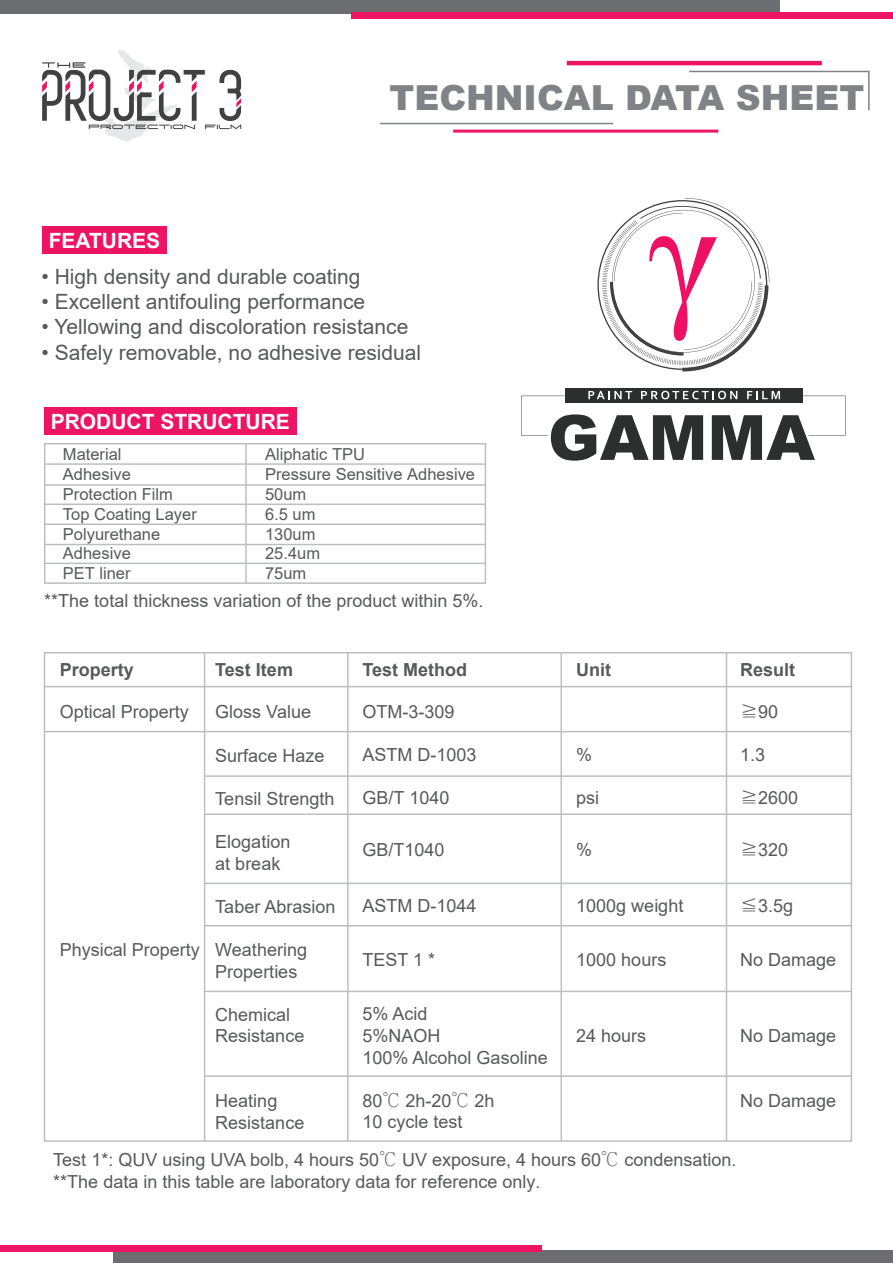
<style>
.page{position:relative;width:893px;height:1263px;background:#fff}
.page>*{position:absolute;margin:0;border:0;box-sizing:border-box;transform-origin:0 0}
.t1{font:900 34.5px "Arial";color:#808285}
.t2{font:21px "Arial";color:#58595b}
.t3{font:700 21px "Arial";color:#fff}
.t4{font:18px/21.6px "Arial";color:#58595b}
.t5{font:700 18px "Arial";color:#58595b}
.t6{font:16.5px/19.8px "Arial";color:#58595b}
.s1{font-family:"Adobe Ming Std";font-weight:300}
</style>
<div class="page">
<svg style="left:42px;top:50px;width:199px;height:92px"></svg>
<svg style="left:689px;top:70px;width:181px;height:41px"></svg>
<hr style="left:567px;top:61px;width:255px;height:4px;background:#ed1464">
<hr style="left:380px;top:123px;width:233px;height:1px;background:#808285">
<hr style="left:453px;top:130px;width:265px;height:3px;background:#ed1464">
<div style="left:114px;top:1250px;width:779px;height:13px;background:#6d6e71"></div>
<div style="left:0;top:1245px;width:542px;height:6px;background:#ed1464"></div>
<div style="left:0;top:0;width:779px;height:14px;background:#6d6e71"></div>
<div style="left:351px;top:13px;width:542px;height:6px;background:#ed1464"></div>
<div style="left:44px;top:443px;width:442px;height:141px;border:2px solid #bcbec0"></div>
<hr style="left:45px;top:463px;width:440px;height:2px;background:#bcbec0">
<hr style="left:45px;top:484px;width:440px;height:2px;background:#bcbec0">
<hr style="left:45px;top:503px;width:440px;height:2px;background:#bcbec0">
<hr style="left:45px;top:523px;width:440px;height:2px;background:#bcbec0">
<hr style="left:45px;top:544px;width:440px;height:1px;background:#bcbec0">
<hr style="left:45px;top:563px;width:440px;height:1px;background:#bcbec0">
<hr style="left:245px;top:444px;width:2px;height:139px;background:#bcbec0">
<hr style="left:44px;top:686px;width:807px;height:1px;background:#bcbec0">
<hr style="left:44px;top:731px;width:807px;height:1px;background:#bcbec0">
<hr style="left:205px;top:775px;width:646px;height:2px;background:#bcbec0">
<hr style="left:205px;top:813px;width:646px;height:2px;background:#bcbec0">
<hr style="left:205px;top:883px;width:646px;height:1px;background:#bcbec0">
<hr style="left:205px;top:925px;width:646px;height:1px;background:#bcbec0">
<hr style="left:205px;top:991px;width:646px;height:1px;background:#bcbec0">
<hr style="left:205px;top:1075px;width:646px;height:2px;background:#bcbec0">
<hr style="left:204px;top:653px;width:1px;height:488px;background:#bcbec0">
<hr style="left:347px;top:653px;width:2px;height:488px;background:#bcbec0">
<hr style="left:560px;top:653px;width:2px;height:488px;background:#bcbec0">
<hr style="left:726px;top:653px;width:1px;height:488px;background:#bcbec0">
<div style="left:43px;top:227px;width:124px;height:27px;background:#ed1464"></div>
<div style="left:45px;top:408px;width:252px;height:27px;background:#ed1464"></div>
<div style="left:565px;top:388px;width:237px;height:15px;background:#2c2f2e"></div>
<svg style="left:521px;top:391px;width:324px;height:70px"></svg>
<svg style="left:597px;top:198px;width:172px;height:173px"></svg>
<p class="t3" style="left:49px;top:226px;width:113px">FEATURES</p>
<h1 class="t1" style="left:390px;top:73px;width:476px">TECHNICAL DATA SHEET</h1>
<p class="t2" style="left:42px;top:262px;width:321px">• High density and durable coating</p>
<p class="t2" style="left:42px;top:287px;width:325px">• Excellent antifouling performance</p>
<p class="t2" style="left:42px;top:313px;width:368px">• Yellowing and discoloration resistance</p>
<p class="t2" style="left:42px;top:338px;width:381px">• Safely removable, no adhesive residual</p>
<p class="t3" style="left:51px;top:407px;width:241px">PRODUCT STRUCTURE</p>
<p class="t6" style="left:63px;top:444px;width:135px">Material<br>Adhesive<br>Protection Film<br>Top Coating Layer<br>Polyurethane<br>Adhesive<br>PET liner</p>
<p class="t6" style="left:265px;top:444px;width:212px">Aliphatic TPU<br>Pressure Sensitive Adhesive<br>50um<br>6.5 um<br>130um<br>25.4um<br>75um</p>
<p class="t4" style="left:44px;top:589px;width:441px">**The total thickness variation of the product within 5%.</p>
<p class="t5" style="left:60px;top:657px;width:76px">Property</p>
<p class="t4" style="left:60px;top:701px;width:131px">Optical Property</p>
<p class="t4" style="left:60px;top:938px;width:142px">Physical Property</p>
<p class="t5" style="left:215px;top:657px;width:79px">Test Item</p>
<p class="t4" style="left:215px;top:701px;width:97px">Gloss Value</p>
<p class="t4" style="left:215px;top:744px;width:111px">Surface Haze</p>
<p class="t4" style="left:215px;top:787px;width:121px">Tensil Strength</p>
<p class="t4" style="left:215px;top:831px;width:77px">Elogation at break</p>
<p class="t4" style="left:215px;top:895px;width:122px">Taber Abrasion</p>
<p class="t4" style="left:215px;top:939px;width:93px">Weathering<br>Properties</p>
<p class="t4" style="left:215px;top:1003px;width:91px">Chemical<br>Resistance</p>
<p class="t4" style="left:215px;top:1090px;width:91px">Heating<br>Resistance</p>
<p class="t5" style="left:363px;top:657px;width:106px">Test Method</p>
<p class="t4" style="left:363px;top:701px;width:94px">OTM-3-309</p>
<p class="t4" style="left:363px;top:744px;width:116px">ASTM D-1003</p>
<p class="t4" style="left:363px;top:787px;width:89px">GB/T 1040</p>
<p class="t4" style="left:363px;top:839px;width:84px">GB/T1040</p>
<p class="t4" style="left:363px;top:895px;width:116px">ASTM D-1044</p>
<p class="t4" style="left:363px;top:948px;width:74px">TEST 1 *</p>
<p class="t4" style="left:363px;top:1003px;width:187px">5% Acid<br>5%NAOH<br>100% Alcohol Gasoline</p>
<p class="t4" style="left:363px;top:1089px;width:134px">80<span class="s1">℃</span> 2h-20<span class="s1">℃</span> 2h<br>10 cycle test</p>
<p class="t5" style="left:576px;top:657px;width:36px">Unit</p>
<p class="t4" style="left:576px;top:744px;width:18px">%</p>
<p class="t4" style="left:576px;top:787px;width:25px">psi</p>
<p class="t4" style="left:576px;top:839px;width:18px">%</p>
<p class="t4" style="left:576px;top:895px;width:109px">1000g weight</p>
<p class="t4" style="left:576px;top:948px;width:92px">1000 hours</p>
<p class="t4" style="left:576px;top:1025px;width:72px">24 hours</p>
<p class="t5" style="left:740px;top:657px;width:57px">Result</p>
<p class="t4" style="left:740px;top:701px;width:40px"><span class="s1">≧</span>90</p>
<p class="t4" style="left:740px;top:744px;width:27px">1.3</p>
<p class="t4" style="left:740px;top:787px;width:60px"><span class="s1">≧</span>2600</p>
<p class="t4" style="left:740px;top:839px;width:50px"><span class="s1">≧</span>320</p>
<p class="t4" style="left:740px;top:895px;width:55px"><span class="s1">≦</span>3.5g</p>
<p class="t4" style="left:740px;top:948px;width:98px">No Damage</p>
<p class="t4" style="left:740px;top:1025px;width:98px">No Damage</p>
<p class="t4" style="left:740px;top:1089px;width:98px">No Damage</p>
<p class="t4" style="left:53px;top:1149px;width:685px">Test 1*: QUV using UVA bolb, 4 hours 50<span class="s1">℃</span> UV exposure, 4 hours 60<span class="s1">℃</span> condensation. **The data in this table are laboratory data for reference only.</p>
</div>
